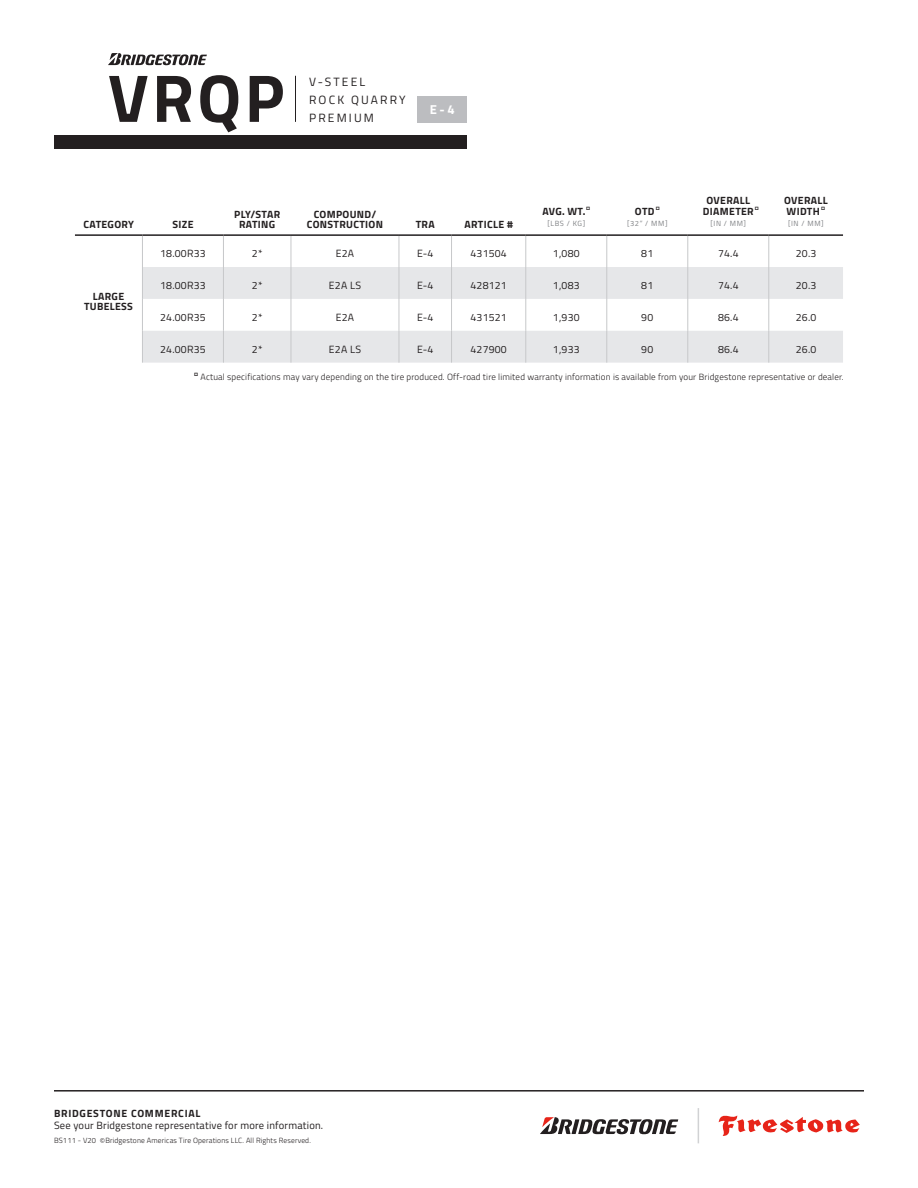
<style>
.page{position:relative;width:918px;height:1188px;background:#fff}
.page>*{position:absolute;margin:0;border:0;box-sizing:border-box;transform-origin:0 0}
.t1{font:700 67.5px "Titillium Web";color:#231f20}
.t2{font:700 12.9px "Titillium Web";color:#fff}
.t3{font:12px/18px "Titillium Web";letter-spacing:.18em;color:#231f20}
.Body_Copy{font:10.5px "Titillium Web";letter-spacing:.02em;color:#231f20}
.Body_Copy-2{font:700 10.5px/10.5px "Titillium Web";letter-spacing:.03em;color:#231f20;text-align:center}
.Body_Copy-3{font:700 10.5px "Titillium Web";letter-spacing:.07em;color:#231f20}
.Body_Copy-4{font:300 9px "Titillium Web";letter-spacing:.02em;color:#231f20}
.t4{font:300 7.5px "Titillium Web";letter-spacing:.02em;color:#231f20}
.Body_Copy-5{font:7.5px "Titillium Web";letter-spacing:.085em;color:#808285}
.s1{font-size:8.25px}
</style>
<div class="page">
<div style="left:417px;top:96px;width:50px;height:27px;background:#bcbdc0"></div>
<hr style="left:295px;top:76px;width:1px;height:46px;background:#231f20">
<svg style="left:108px;top:53px;width:99px;height:12px"></svg>
<div style="left:54px;top:136px;width:413px;height:13px;background:#231f20"></div>
<svg style="left:540px;top:1117px;width:138px;height:17px"></svg>
<svg style="left:719px;top:1115px;width:141px;height:21px"></svg>
<hr style="left:698px;top:1108px;width:1px;height:35px;background:#d1d2d4">
<hr style="left:54px;top:1090px;width:810px;height:2px;background:#231f20">
<svg style="left:143px;top:267px;width:700px;height:96px;fill:#e6e7e9"></svg>
<hr style="left:142px;top:236px;width:1px;height:31px;background:#c7c8ca">
<hr style="left:223px;top:236px;width:1px;height:31px;background:#c7c8ca">
<hr style="left:291px;top:236px;width:1px;height:31px;background:#c7c8ca">
<hr style="left:399px;top:236px;width:1px;height:31px;background:#c7c8ca">
<hr style="left:451px;top:236px;width:1px;height:31px;background:#c7c8ca">
<hr style="left:142px;top:267px;width:1px;height:32px;background:#c7c8ca">
<hr style="left:223px;top:267px;width:1px;height:32px;background:#c7c8ca">
<hr style="left:291px;top:267px;width:1px;height:32px;background:#c7c8ca">
<hr style="left:399px;top:267px;width:1px;height:32px;background:#c7c8ca">
<hr style="left:451px;top:267px;width:1px;height:32px;background:#c7c8ca">
<hr style="left:142px;top:299px;width:1px;height:32px;background:#c7c8ca">
<hr style="left:223px;top:299px;width:1px;height:32px;background:#c7c8ca">
<hr style="left:291px;top:299px;width:1px;height:32px;background:#c7c8ca">
<hr style="left:399px;top:299px;width:1px;height:32px;background:#c7c8ca">
<hr style="left:451px;top:299px;width:1px;height:32px;background:#c7c8ca">
<hr style="left:142px;top:331px;width:1px;height:32px;background:#c7c8ca">
<hr style="left:223px;top:331px;width:1px;height:32px;background:#c7c8ca">
<hr style="left:291px;top:331px;width:1px;height:32px;background:#c7c8ca">
<hr style="left:399px;top:331px;width:1px;height:32px;background:#c7c8ca">
<hr style="left:451px;top:331px;width:1px;height:32px;background:#c7c8ca">
<hr style="left:75px;top:234px;width:67px;height:2px;background:#231f20">
<hr style="left:525px;top:236px;width:1px;height:31px;background:#c7c8ca">
<hr style="left:606px;top:236px;width:1px;height:31px;background:#c7c8ca">
<hr style="left:687px;top:236px;width:1px;height:31px;background:#c7c8ca">
<hr style="left:768px;top:236px;width:1px;height:31px;background:#c7c8ca">
<hr style="left:525px;top:267px;width:1px;height:32px;background:#c7c8ca">
<hr style="left:606px;top:267px;width:1px;height:32px;background:#c7c8ca">
<hr style="left:687px;top:267px;width:1px;height:32px;background:#c7c8ca">
<hr style="left:768px;top:267px;width:1px;height:32px;background:#c7c8ca">
<hr style="left:525px;top:299px;width:1px;height:32px;background:#c7c8ca">
<hr style="left:606px;top:299px;width:1px;height:32px;background:#c7c8ca">
<hr style="left:687px;top:299px;width:1px;height:32px;background:#c7c8ca">
<hr style="left:768px;top:299px;width:1px;height:32px;background:#c7c8ca">
<hr style="left:525px;top:331px;width:1px;height:32px;background:#c7c8ca">
<hr style="left:606px;top:331px;width:1px;height:32px;background:#c7c8ca">
<hr style="left:687px;top:331px;width:1px;height:32px;background:#c7c8ca">
<hr style="left:768px;top:331px;width:1px;height:32px;background:#c7c8ca">
<hr style="left:142px;top:234px;width:81px;height:2px;background:#231f20">
<hr style="left:223px;top:234px;width:68px;height:2px;background:#231f20">
<hr style="left:291px;top:234px;width:108px;height:2px;background:#231f20">
<hr style="left:399px;top:234px;width:53px;height:2px;background:#231f20">
<hr style="left:452px;top:234px;width:74px;height:2px;background:#231f20">
<hr style="left:526px;top:234px;width:81px;height:2px;background:#231f20">
<hr style="left:607px;top:234px;width:81px;height:2px;background:#231f20">
<hr style="left:688px;top:234px;width:81px;height:2px;background:#231f20">
<hr style="left:769px;top:234px;width:74px;height:2px;background:#231f20">
<p class="t1" style="left:108px;top:47px;width:178px">VRQP</p>
<p class="t3" style="left:309px;top:72px;width:98px">V-STEEL<br>ROCK QUARRY<br>PREMIUM</p>
<p class="t2" style="left:430px;top:99px;width:26px">E-4</p>
<p class="Body_Copy-2" style="left:83px;top:219px;width:52px">CATEGORY</p>
<p class="Body_Copy-2" style="left:172px;top:219px;width:23px">SIZE</p>
<p class="Body_Copy-2" style="left:234px;top:208px;width:48px">PLY/STAR<br>RATING</p>
<p class="Body_Copy-2" style="left:307px;top:208px;width:78px">COMPOUND/<br>CONSTRUCTION</p>
<p class="Body_Copy-2" style="left:416px;top:219px;width:20px">TRA</p>
<p class="Body_Copy-2" style="left:464px;top:219px;width:50px">ARTICLE #</p>
<p class="Body_Copy-2" style="left:542px;top:205px;width:45px">AVG. WT.</p>
<p class="Body_Copy-5" style="left:547px;top:218px;width:39px">[LBS / KG]</p>
<p class="Body_Copy-2" style="left:635px;top:205px;width:21px">OTD</p>
<p class="Body_Copy-5" style="left:627px;top:218px;width:42px">[32” / MM]</p>
<p class="Body_Copy-2" style="left:703px;top:195px;width:52px">OVERALL<br>DIAMETER</p>
<p class="Body_Copy-5" style="left:710px;top:218px;width:37px">[IN / MM]</p>
<p class="Body_Copy-2" style="left:784px;top:195px;width:45px;text-align:left">OVERALL<br>WIDTH</p>
<p class="Body_Copy-5" style="left:788px;top:218px;width:37px">[IN / MM]</p>
<p class="Body_Copy-2" style="left:84px;top:290px;width:51px">LARGE<br>TUBELESS</p>
<p class="Body_Copy" style="left:160px;top:246px;width:47px">18.00R33</p>
<p class="Body_Copy" style="left:252px;top:246px;width:12px">2*</p>
<p class="Body_Copy" style="left:336px;top:246px;width:20px">E2A</p>
<p class="Body_Copy" style="left:417px;top:246px;width:18px">E-4</p>
<p class="Body_Copy" style="left:470px;top:246px;width:38px">431504</p>
<p class="Body_Copy" style="left:553px;top:246px;width:28px">1,080</p>
<p class="Body_Copy" style="left:641px;top:246px;width:13px">81</p>
<p class="Body_Copy" style="left:718px;top:246px;width:22px">74.4</p>
<p class="Body_Copy" style="left:796px;top:246px;width:22px">20.3</p>
<p class="Body_Copy" style="left:160px;top:278px;width:47px">18.00R33</p>
<p class="Body_Copy" style="left:252px;top:278px;width:12px">2*</p>
<p class="Body_Copy" style="left:329px;top:278px;width:34px">E2A LS</p>
<p class="Body_Copy" style="left:417px;top:278px;width:18px">E-4</p>
<p class="Body_Copy" style="left:470px;top:278px;width:38px">428121</p>
<p class="Body_Copy" style="left:553px;top:278px;width:28px">1,083</p>
<p class="Body_Copy" style="left:641px;top:278px;width:13px">81</p>
<p class="Body_Copy" style="left:718px;top:278px;width:22px">74.4</p>
<p class="Body_Copy" style="left:796px;top:278px;width:22px">20.3</p>
<p class="Body_Copy" style="left:160px;top:309px;width:47px">24.00R35</p>
<p class="Body_Copy" style="left:252px;top:309px;width:12px">2*</p>
<p class="Body_Copy" style="left:336px;top:309px;width:20px">E2A</p>
<p class="Body_Copy" style="left:417px;top:309px;width:18px">E-4</p>
<p class="Body_Copy" style="left:470px;top:309px;width:38px">431521</p>
<p class="Body_Copy" style="left:553px;top:309px;width:28px">1,930</p>
<p class="Body_Copy" style="left:641px;top:309px;width:13px">90</p>
<p class="Body_Copy" style="left:718px;top:309px;width:22px">86.4</p>
<p class="Body_Copy" style="left:796px;top:309px;width:22px">26.0</p>
<p class="Body_Copy" style="left:160px;top:341px;width:47px">24.00R35</p>
<p class="Body_Copy" style="left:252px;top:341px;width:12px">2*</p>
<p class="Body_Copy" style="left:329px;top:341px;width:34px">E2A LS</p>
<p class="Body_Copy" style="left:417px;top:341px;width:18px">E-4</p>
<p class="Body_Copy" style="left:470px;top:341px;width:38px">427900</p>
<p class="Body_Copy" style="left:553px;top:341px;width:28px">1,933</p>
<p class="Body_Copy" style="left:641px;top:341px;width:13px">90</p>
<p class="Body_Copy" style="left:718px;top:341px;width:22px">86.4</p>
<p class="Body_Copy" style="left:796px;top:341px;width:22px">26.0</p>
<p class="Body_Copy-4" style="left:201px;top:371px;width:645px">Actual specifications may vary depending on the tire produced. Off-road tire limited warranty information is available from your Bridgestone representative or dealer.</p>
<p class="Body_Copy-3" style="left:54px;top:1105px;width:148px">BRIDGESTONE COMMERCIAL</p>
<p class="Body_Copy" style="left:54px;top:1118px;width:271px">See your Bridgestone representative for more information.</p>
<p class="t4" style="left:54px;top:1135px;width:258px">BS111 - V20 <span class="s1">©</span>Bridgestone Americas Tire Operations LLC. All Rights Reserved.</p>
</div>
